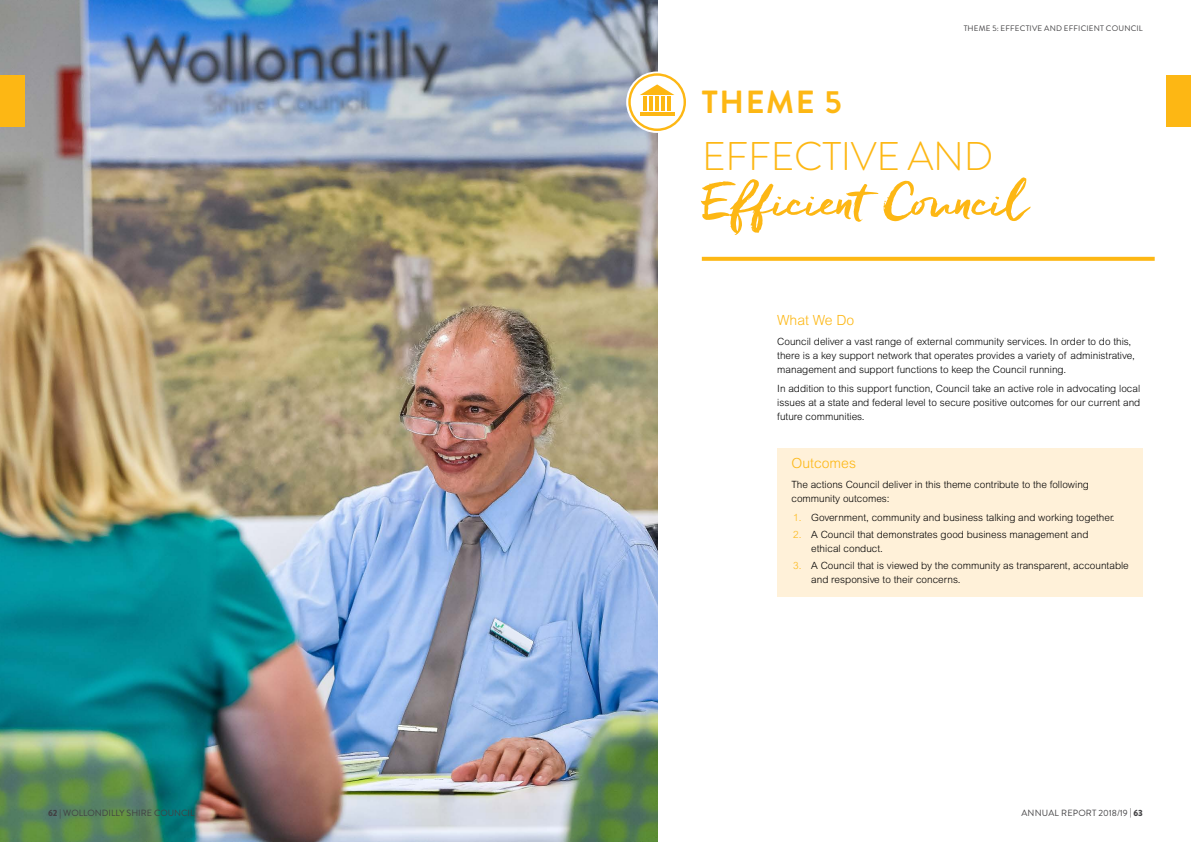
<style>
.page{position:relative;width:1191px;height:842px;background:#fff}
.page>*{position:absolute;margin:0;border:0;box-sizing:border-box;transform-origin:0 0}
.t1{font:50px "Freeland";letter-spacing:-.03em;color:#fdb714}
.t2{font:300 40px "Brandon Grotesque";letter-spacing:-.01em;color:#fdb714}
.t3{font:700 32px "Brandon Grotesque";letter-spacing:.05em;color:#fdb714}
.t4{font:300 14px "Arial MT Pro";color:#fdb714}
.t5{font:300 10px/14px "Arial MT Pro";color:#000}
.t6{font:9px "Brandon Grotesque";color:#414042}
.t7{font:9px "Brandon Grotesque";letter-spacing:.02em;color:#414042}
.t8{font:8px "Brandon Grotesque";letter-spacing:.02em;color:#414042}
.s1{color:#fdb714}
.s2{font-weight:900}
</style>
<div class="page">
<img style="left:0;top:0;width:657px;height:842px">
<div style="left:777px;top:448px;width:366px;height:148px;background:#fff1d9"></div>
<div style="left:0;top:76px;width:25px;height:51px;background:#fdb714"></div>
<div style="left:1166px;top:76px;width:25px;height:51px;background:#fdb714"></div>
<svg style="left:702px;top:257px;width:452px;height:4px;background:#fdba1e"></svg>
<svg style="left:502px;top:627px;width:29px;height:21px"></svg>
<svg style="left:626px;top:71px;width:61px;height:62px"></svg>
<svg style="left:628px;top:73px;width:58px;height:58px"></svg>
<h3 class="t3" style="left:702px;top:80px;width:141px">THEME 5</h3>
<p class="t8" style="left:963px;top:23px;width:181px">THEME 5: EFFECTIVE AND EFFICIENT COUNCIL</p>
<h2 class="t2" style="left:702px;top:129px;width:293px">EFFECTIVE AND</h2>
<h1 class="t1" style="left:702px;top:168px;width:329px">Efficient Council</h1>
<h3 class="t4" style="left:777px;top:311px;width:79px">What We Do</h3>
<p class="t5" style="left:777px;top:334px;width:359px">Council deliver a vast range of external community services. In order to do this, there is a key support network that operates provides a variety of administrative, management and support functions to keep the Council running.</p>
<p class="t5" style="left:777px;top:382px;width:364px;text-align:justify">In addition to this support function, Council take an active role in advocating local issues at a state and federal level to secure positive outcomes for our current and future communities.</p>
<h3 class="t4" style="left:791px;top:454px;width:66px">Outcomes</h3>
<p class="t5" style="left:791px;top:477px;width:299px">The actions Council deliver in this theme contribute to the following community outcomes:</p>
<p class="t5" style="left:793px;top:511px;width:323px"><span class="s1">1.</span> Government, community and business talking and working together.</p>
<p class="t5" style="left:811px;top:528px;width:279px;text-indent:-18px"><span class="s1">2.</span> A Council that demonstrates good business management and ethical conduct.</p>
<p class="t5" style="left:811px;top:559px;width:319px;text-indent:-18px"><span class="s1">3.</span> A Council that is viewed by the community as transparent, accountable and responsive to their concerns.</p>
<p class="t6" style="left:48px;top:807px;width:148px"><span class="s2">62</span> | WOLLONDILLY SHIRE COUNCIL</p>
<p class="t7" style="left:1021px;top:807px;width:123px">ANNUAL REPORT 2018/19 | <span class="s2">63</span></p>
</div>
